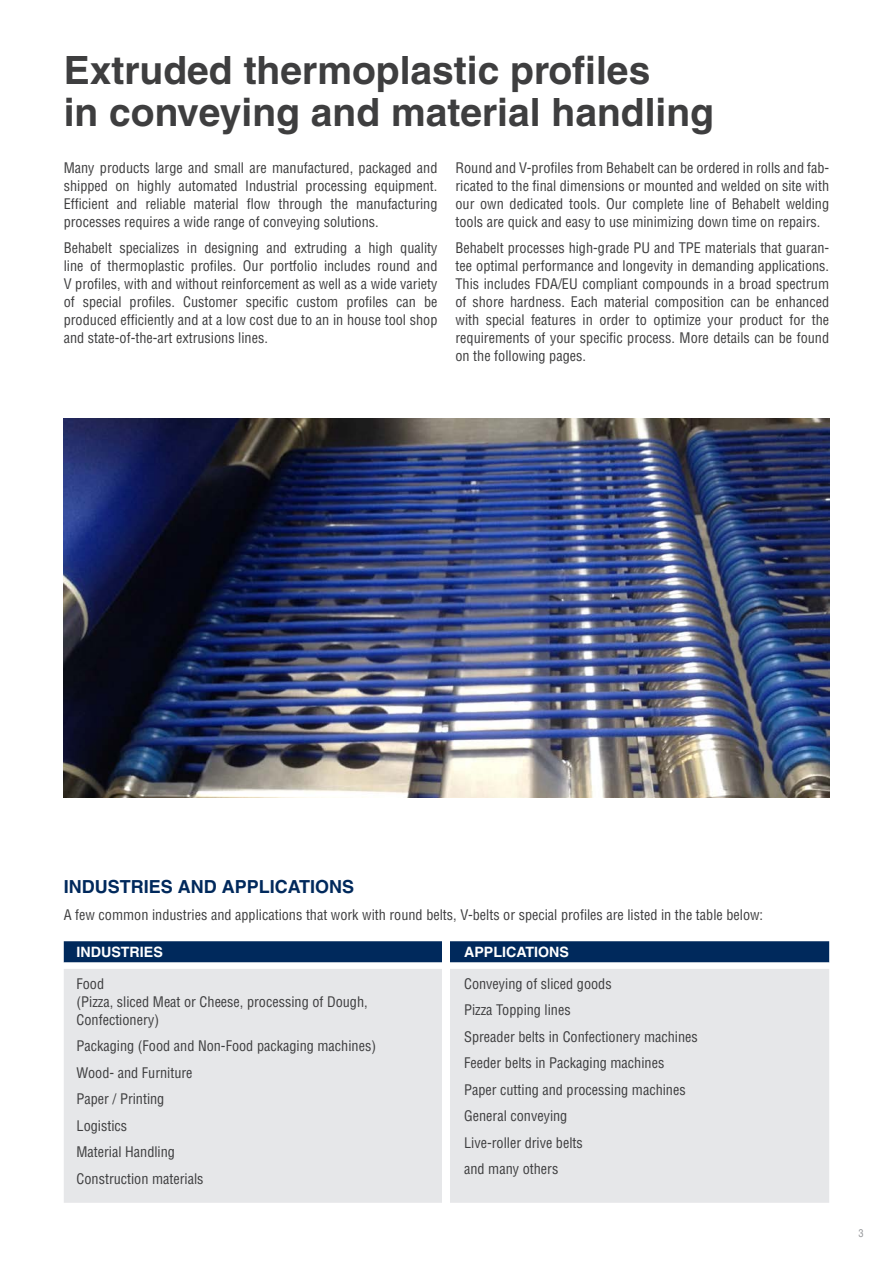
<style>
.page{position:relative;width:893px;height:1263px;background:#fff}
.page>*{position:absolute;margin:0;border:0;box-sizing:border-box;transform-origin:0 0}
.t1{font:700 39px/42px "Helvetica LT";color:#3e3e3f}
.t2{font:700 18px "Helvetica LT";color:#00295c}
.t3{font:condensed 14.25px/18px "Helvetica LT";color:#3e3e3f;text-align:justify}
.t4{font:700 14.25px "Helvetica LT";color:#fff}
.t5{font:condensed 10.5px "Helvetica LT";color:#939598}
</style>
<div class="page">
<svg style="left:64px;top:941px;width:765px;height:22px;background:#0c3363"></svg>
<div style="left:64px;top:969px;width:765px;height:234px;background:#e6e7e9"></div>
<div style="left:443px;top:936px;width:7px;height:270px;background:#fff"></div>
<img style="left:64px;top:419px;width:765px;height:378px">
<h1 class="t1" style="left:64px;top:49px;width:652px">Extruded thermoplastic profiles<br>in conveying and material handling</h1>
<p class="t3" style="left:64px;top:159px;width:375px">Many products large and small are manufactured, packaged and shipped on highly automated Industrial processing equipment.<br>Efficient and reliable material flow through the manufacturing processes requires a wide range of conveying solutions.</p>
<p class="t3" style="left:64px;top:239px;width:375px">Behabelt specializes in designing and extruding a high quality line of thermoplastic profiles. Our portfolio includes round and V profiles, with and without reinforcement as well as a wide variety of special profiles. Customer specific custom profiles can be produced efficiently and at a low cost due to an in house tool shop and state-of-the-art extrusions lines.</p>
<p class="t3" style="left:455px;top:159px;width:375px">Round and V-profiles from Behabelt can be ordered in rolls and fab&shy;ricated to the final dimensions or mounted and welded on site with our own dedicated tools. Our complete line of Behabelt welding tools are quick and easy to use minimizing down time on repairs.</p>
<p class="t3" style="left:455px;top:239px;width:375px">Behabelt processes high-grade PU and TPE materials that guaran&shy;tee optimal performance and longevity in demanding applications.<br>This includes FDA/EU compliant compounds in a broad spectrum of shore hardness. Each material composition can be enhanced with special features in order to optimize your product for the requirements of your specific process. More details can be found on the following pages.</p>
<p class="t2" style="left:64px;top:876px;width:292px">INDUSTRIES AND APPLICATIONS</p>
<p class="t3" style="left:64px;top:906px;width:701px">A few common industries and applications that work with round belts, V-belts or special profiles are listed in the table below:</p>
<p class="t4" style="left:77px;top:944px;width:88px">INDUSTRIES</p>
<p class="t4" style="left:464px;top:944px;width:106px">APPLICATIONS</p>
<p class="t3" style="left:77px;top:974px;width:293px;text-align:left">Food<br>(Pizza, sliced Meat or Cheese, processing of Dough,<br>Confectionery)</p>
<p class="t3" style="left:77px;top:1033px;width:301px;line-height:26.5px;text-align:left">Packaging (Food and Non-Food packaging machines)<br>Wood- and Furniture<br>Paper / Printing<br>Logistics<br>Material Handling<br>Construction materials</p>
<p class="t3" style="left:464px;top:970px;width:235px;line-height:26.5px;text-align:left">Conveying of sliced goods<br>Pizza Topping lines<br>Spreader belts in Confectionery machines<br>Feeder belts in Packaging machines<br>Paper cutting and processing machines<br>General conveying<br>Live-roller drive belts<br>and many others</p>
<p class="t5" style="left:858px;top:1227px;width:7px">3</p>
</div>
